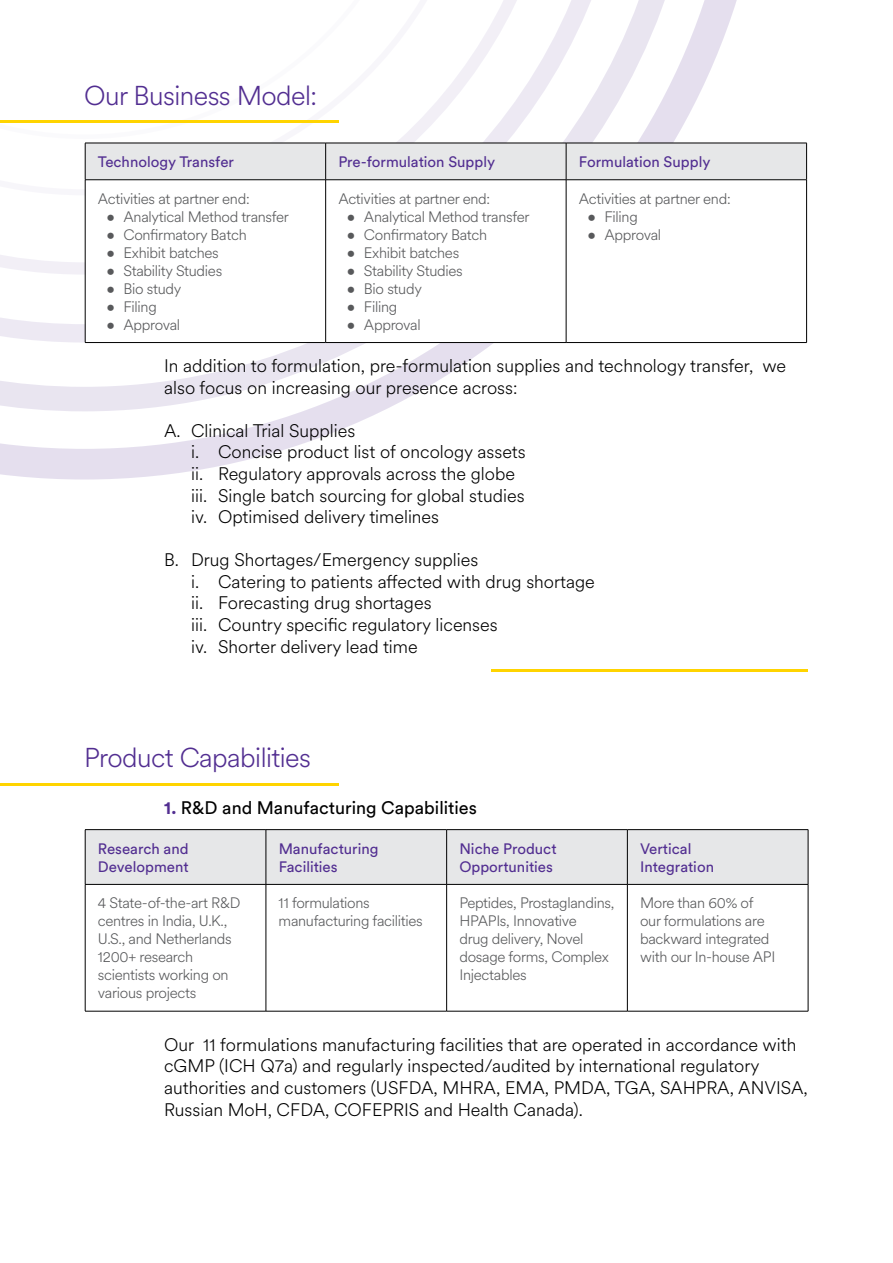
<style>
.page{position:relative;width:893px;height:1263px;background:#fff}
.page>*{position:absolute;margin:0;border:0;box-sizing:border-box;transform-origin:0 0}
.t1{font:300 27px "DRL Circular";letter-spacing:-.02em;color:#522e91}
.t2{font:300 18px/21.6px "DRL Circular";color:#000}
.t3{font:18px "DRL Circular";color:#000}
.t4{font:300 15px/18px "DRL Circular";letter-spacing:-.02em;color:#58595b}
.t5{font:15px/18px "DRL Circular";color:#522e91}
.s1{font-weight:700;color:#522e91}
</style>
<div class="page">
<svg style="left:0;top:0;width:768px;height:479px"></svg>
<svg style="left:0;top:0;width:700px;height:411px"></svg>
<svg style="left:0;top:0;width:631px;height:343px"></svg>
<svg style="left:0;top:0;width:563px;height:275px"></svg>
<svg style="left:0;top:0;width:484px;height:195px"></svg>
<svg style="left:0;top:0;width:427px;height:139px"></svg>
<hr style="left:0;top:121px;width:339px;height:2px;background:#ffd400">
<hr style="left:491px;top:669px;width:317px;height:3px;background:#ffd400">
<div style="left:86px;top:144px;width:720px;height:35px;background:#e6e7e8"></div>
<svg style="left:86px;top:180px;width:720px;height:162px"></svg>
<hr style="left:85px;top:143px;width:241px;height:1px;background:#000">
<hr style="left:85px;top:143px;width:1px;height:37px;background:#000">
<hr style="left:326px;top:143px;width:240px;height:1px;background:#000">
<hr style="left:325px;top:143px;width:1px;height:37px;background:#000">
<hr style="left:566px;top:143px;width:241px;height:1px;background:#000">
<hr style="left:566px;top:143px;width:1px;height:37px;background:#000">
<hr style="left:806px;top:143px;width:1px;height:37px;background:#000">
<hr style="left:85px;top:179px;width:241px;height:1px;background:#000">
<hr style="left:85px;top:180px;width:1px;height:162px;background:#000">
<hr style="left:326px;top:179px;width:240px;height:1px;background:#000">
<hr style="left:325px;top:180px;width:1px;height:162px;background:#000">
<hr style="left:566px;top:179px;width:241px;height:1px;background:#000">
<hr style="left:566px;top:180px;width:1px;height:162px;background:#000">
<hr style="left:806px;top:180px;width:1px;height:162px;background:#000">
<hr style="left:85px;top:342px;width:241px;height:1px;background:#000">
<hr style="left:326px;top:342px;width:240px;height:1px;background:#000">
<hr style="left:566px;top:342px;width:241px;height:1px;background:#000">
<hr style="left:0;top:783px;width:339px;height:2px;background:#ffd400">
<div style="left:86px;top:830px;width:722px;height:54px;background:#e6e7e8"></div>
<svg style="left:86px;top:885px;width:722px;height:126px"></svg>
<hr style="left:85px;top:829px;width:181px;height:1px;background:#000">
<hr style="left:85px;top:830px;width:1px;height:54px;background:#000">
<hr style="left:266px;top:829px;width:181px;height:1px;background:#000">
<hr style="left:266px;top:830px;width:1px;height:54px;background:#000">
<hr style="left:447px;top:829px;width:180px;height:1px;background:#000">
<hr style="left:446px;top:830px;width:1px;height:54px;background:#000">
<hr style="left:627px;top:829px;width:181px;height:1px;background:#000">
<hr style="left:627px;top:830px;width:1px;height:54px;background:#000">
<hr style="left:808px;top:830px;width:1px;height:54px;background:#000">
<hr style="left:85px;top:884px;width:181px;height:1px;background:#000">
<hr style="left:85px;top:884px;width:1px;height:127px;background:#000">
<hr style="left:266px;top:884px;width:181px;height:1px;background:#000">
<hr style="left:266px;top:884px;width:1px;height:127px;background:#000">
<hr style="left:447px;top:884px;width:180px;height:1px;background:#000">
<hr style="left:446px;top:884px;width:1px;height:127px;background:#000">
<hr style="left:627px;top:884px;width:181px;height:1px;background:#000">
<hr style="left:627px;top:884px;width:1px;height:127px;background:#000">
<hr style="left:808px;top:884px;width:1px;height:127px;background:#000">
<hr style="left:85px;top:1011px;width:181px;height:1px;background:#000">
<hr style="left:266px;top:1011px;width:181px;height:1px;background:#000">
<hr style="left:447px;top:1011px;width:180px;height:1px;background:#000">
<hr style="left:627px;top:1011px;width:181px;height:1px;background:#000">
<h1 class="t1" style="left:84px;top:78px;width:234px">Our Business Model:</h1>
<p class="t5" style="left:98px;top:152px;width:138px">Technology Transfer</p>
<p class="t5" style="left:338px;top:152px;width:158px">Pre-formulation Supply</p>
<p class="t5" style="left:579px;top:152px;width:133px">Formulation Supply</p>
<p class="t4" style="left:98px;top:189px;width:153px">Activities at partner end:</p>
<p class="t4" style="left:106px;top:207px;width:184px">• Analytical Method transfer</p>
<p class="t4" style="left:106px;top:225px;width:142px">• Confirmatory Batch</p>
<p class="t4" style="left:106px;top:243px;width:114px">• Exhibit batches</p>
<p class="t4" style="left:106px;top:261px;width:117px">• Stability Studies</p>
<p class="t4" style="left:106px;top:279px;width:76px">• Bio study</p>
<p class="t4" style="left:106px;top:297px;width:52px">• Filing</p>
<p class="t4" style="left:106px;top:315px;width:75px">• Approval</p>
<p class="t4" style="left:338px;top:189px;width:153px">Activities at partner end:</p>
<p class="t4" style="left:347px;top:207px;width:184px">• Analytical Method transfer</p>
<p class="t4" style="left:347px;top:225px;width:142px">• Confirmatory Batch</p>
<p class="t4" style="left:347px;top:243px;width:114px">• Exhibit batches</p>
<p class="t4" style="left:347px;top:261px;width:117px">• Stability Studies</p>
<p class="t4" style="left:347px;top:279px;width:76px">• Bio study</p>
<p class="t4" style="left:347px;top:297px;width:52px">• Filing</p>
<p class="t4" style="left:347px;top:315px;width:75px">• Approval</p>
<p class="t4" style="left:579px;top:189px;width:153px">Activities at partner end:</p>
<p class="t4" style="left:587px;top:207px;width:52px">• Filing</p>
<p class="t4" style="left:587px;top:225px;width:75px">• Approval</p>
<p class="t2" style="left:164px;top:355px;width:623px">In addition to formulation, pre-formulation supplies and technology transfer, we also focus on increasing our presence across:</p>
<p class="t2" style="left:191px;top:419px;width:336px;text-indent:-27px">A. Clinical Trial Supplies<br>i. Concise product list of oncology assets ii. Regulatory approvals across the globe iii. Single batch sourcing for global studies iv. Optimised delivery timelines</p>
<p class="t2" style="left:191px;top:548px;width:405px;text-indent:-27px">B. Drug Shortages/Emergency supplies<br>i. Catering to patients affected with drug shortage ii. Forecasting drug shortages<br>iii. Country specific regulatory licenses<br>iv. Shorter delivery lead time</p>
<h1 class="t1" style="left:84px;top:740px;width:228px">Product Capabilities</h1>
<p class="t3" style="left:164px;top:796px;width:314px"><span class="s1">1.</span> R&amp;D and Manufacturing Capabilities</p>
<p class="t5" style="left:98px;top:839px;width:92px">Research and<br>Development</p>
<p class="t5" style="left:279px;top:839px;width:101px">Manufacturing<br>Facilities</p>
<p class="t5" style="left:459px;top:839px;width:99px">Niche Product<br>Opportunities</p>
<p class="t5" style="left:640px;top:839px;width:75px">Vertical<br>Integration</p>
<p class="t4" style="left:98px;top:894px;width:144px">4 State-of-the-art R&amp;D centres in India, U.K.,<br>U.S., and Netherlands<br>1200+ research scientists working on various projects</p>
<p class="t4" style="left:279px;top:894px;width:146px">11 formulations manufacturing facilities</p>
<p class="t4" style="left:459px;top:894px;width:156px">Peptides, Prostaglandins,<br>HPAPIs, Innovative<br>drug delivery, Novel dosage forms, Complex<br>Injectables</p>
<p class="t4" style="left:640px;top:894px;width:137px">More than 60% of our formulations are backward integrated with our In-house API</p>
<p class="t2" style="left:164px;top:1033px;width:645px">Our 11 formulations manufacturing facilities that are operated in accordance with cGMP (ICH Q7a) and regularly inspected/audited by international regulatory authorities and customers (USFDA, MHRA, EMA, PMDA, TGA, SAHPRA, ANVISA, Russian MoH, CFDA, COFEPRIS and Health Canada).</p>
</div>
